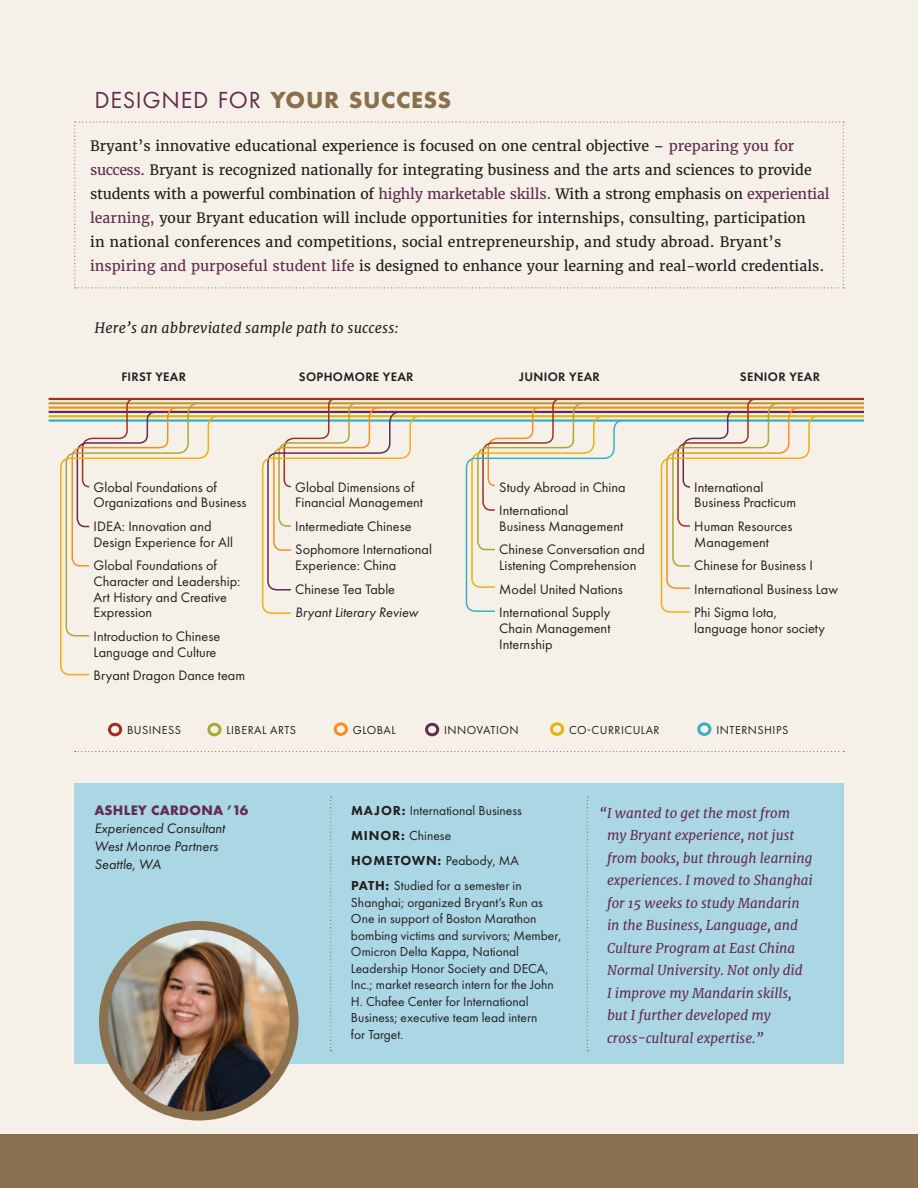
<style>
.page{position:relative;width:918px;height:1188px;background:#fff}
.page>*{position:absolute;margin:0;border:0;box-sizing:border-box;transform-origin:0 0}
.t1{font:24.15px "Futura PT";letter-spacing:.03em;color:#632b4f}
.Body_Copy_NEW{font:14.25px/15.8px "Futura PT";color:#231f20}
.Body_Copy_NEW-2{font:14.25px/24px "Merriweather";color:#231f20}
.Body_Copy_NEW-3{font:italic 14.25px "Futura PT";color:#231f20}
.Body_Copy_NEW-4{font:italic 14.25px "Merriweather";letter-spacing:.01em;color:#231f20}
.t2{font:700 14.25px "Futura PT";letter-spacing:.02em;color:#632b4f}
.t3{font:13.5px/16.5px "Futura PT";color:#231f20}
.t4{font:italic 13.5px/22.5px "Merriweather";color:#632b4f}
.Body_Copy_NEW-5{font:600 12.75px "Futura PT";letter-spacing:.025em;color:#231f20}
.Body_Copy_NEW-6{font:12px "Futura PT";letter-spacing:.04em;color:#231f20}
.s1{font-weight:700;color:#8a704e}
.s2{color:#632b4f}
.s3{font-weight:800}
</style>
<div class="page">
<div style="left:0;top:0;width:918px;height:1148px;background:#f6f1e8"></div>
<div style="left:0;top:1134px;width:918px;height:54px;background:#8a704e"></div>
<hr style="left:49px;top:398px;width:815px;height:2px;background:#a02f22">
<hr style="left:49px;top:402px;width:815px;height:2px;background:#aca634">
<hr style="left:49px;top:406px;width:815px;height:3px;background:#f68e1e">
<hr style="left:49px;top:411px;width:815px;height:2px;background:#632b4f">
<hr style="left:49px;top:415px;width:815px;height:2px;background:#ebb10f">
<hr style="left:49px;top:419px;width:815px;height:3px;background:#37afc8">
<div style="left:207px;top:723px;width:15px;height:13px;border:3px solid #aca634;border-radius:50%"></div>
<div style="left:425px;top:723px;width:14px;height:13px;border:3px solid #632b4f;border-radius:50%"></div>
<svg style="left:179px;top:751px;width:665px;height:1px"></svg>
<svg style="left:660px;top:397px;width:160px;height:216px"></svg>
<svg style="left:482px;top:397px;width:82px;height:355px"></svg>
<svg style="left:465px;top:402px;width:160px;height:211px"></svg>
<svg style="left:74px;top:722px;width:104px;height:364px"></svg>
<svg style="left:59px;top:397px;width:160px;height:279px"></svg>
<svg style="left:261px;top:400px;width:160px;height:214px"></svg>
<svg style="left:74px;top:122px;width:770px;height:166px"></svg>
<div style="left:74px;top:783px;width:770px;height:281px;background:#abd6e3"></div>
<svg style="left:587px;top:796px;width:1px;height:255px"></svg>
<svg style="left:330px;top:796px;width:2px;height:255px"></svg>
<img style="left:104px;top:925px;width:190px;height:191px;border-radius:95px">
<div style="left:99px;top:921px;width:200px;height:199px;border:9px solid #8a704e;border-radius:50%"></div>
<p class="t1" style="left:94px;top:85px;width:358px">DESIGNED FOR <span class="s1">YOUR SUCCESS</span></p>
<p class="Body_Copy_NEW-2" style="left:90px;top:134px;width:741px">Bryant’s innovative educational experience is focused on one central objective – <span class="s2">preparing you for success.</span> Bryant is recognized nationally for integrating business and the arts and sciences to provide students with a powerful combination of <span class="s2">highly marketable skills.</span> With a strong emphasis on <span class="s2">experiential learning,</span> your Bryant education will include opportunities for internships, consulting, participation<br>in national conferences and competitions, social entrepreneurship, and study abroad. Bryant’s <span class="s2">inspiring and purposeful student life</span> is designed to enhance your learning and real-world credentials.</p>
<p class="Body_Copy_NEW-4" style="left:95px;top:319px;width:305px">Here’s an abbreviated sample path to success:</p>
<p class="Body_Copy_NEW-5" style="left:121px;top:369px;width:66px">FIRST YEAR</p>
<p class="Body_Copy_NEW-5" style="left:299px;top:369px;width:116px">SOPHOMORE YEAR</p>
<p class="Body_Copy_NEW-5" style="left:519px;top:369px;width:82px">JUNIOR YEAR</p>
<p class="Body_Copy_NEW-5" style="left:740px;top:369px;width:82px">SENIOR YEAR</p>
<p class="Body_Copy_NEW" style="left:94px;top:479px;width:155px">Global Foundations of<br>Organizations and Business</p>
<p class="Body_Copy_NEW" style="left:94px;top:518px;width:141px">IDEA: Innovation and<br>Design Experience for All</p>
<p class="Body_Copy_NEW" style="left:94px;top:557px;width:148px">Global Foundations of<br>Character and Leadership:<br>Art History and Creative<br>Expression</p>
<p class="Body_Copy_NEW" style="left:94px;top:628px;width:128px">Introduction to Chinese<br>Language and Culture</p>
<p class="Body_Copy_NEW" style="left:94px;top:667px;width:153px">Bryant Dragon Dance team</p>
<p class="Body_Copy_NEW" style="left:295px;top:479px;width:129px">Global Dimensions of<br>Financial Management</p>
<p class="Body_Copy_NEW" style="left:295px;top:518px;width:118px">Intermediate Chinese</p>
<p class="Body_Copy_NEW" style="left:295px;top:542px;width:138px">Sophomore International<br>Experience: China</p>
<p class="Body_Copy_NEW" style="left:295px;top:581px;width:101px">Chinese Tea Table</p>
<p class="Body_Copy_NEW-3" style="left:295px;top:604px;width:125px">Bryant Literary Review</p>
<p class="Body_Copy_NEW" style="left:499px;top:479px;width:128px">Study Abroad in China</p>
<p class="Body_Copy_NEW" style="left:499px;top:502px;width:125px">International<br>Business Management</p>
<p class="Body_Copy_NEW" style="left:499px;top:542px;width:147px">Chinese Conversation and<br>Listening Comprehension</p>
<p class="Body_Copy_NEW" style="left:499px;top:581px;width:125px">Model United Nations</p>
<p class="Body_Copy_NEW" style="left:499px;top:604px;width:113px;text-align:justify">International Supply Chain Management Internship</p>
<p class="Body_Copy_NEW" style="left:694px;top:479px;width:103px">International<br>Business Practicum</p>
<p class="Body_Copy_NEW" style="left:694px;top:518px;width:100px">Human Resources<br>Management</p>
<p class="Body_Copy_NEW" style="left:694px;top:557px;width:120px">Chinese for Business I</p>
<p class="Body_Copy_NEW" style="left:694px;top:581px;width:145px">International Business Law</p>
<p class="Body_Copy_NEW" style="left:694px;top:604px;width:132px">Phi Sigma Iota, language honor society</p>
<p class="Body_Copy_NEW-6" style="left:127px;top:723px;width:55px">BUSINESS</p>
<p class="Body_Copy_NEW-6" style="left:226px;top:723px;width:71px">LIBERAL ARTS</p>
<p class="Body_Copy_NEW-6" style="left:353px;top:723px;width:45px">GLOBAL</p>
<p class="Body_Copy_NEW-6" style="left:444px;top:723px;width:76px">INNOVATION</p>
<p class="Body_Copy_NEW-6" style="left:569px;top:723px;width:92px">CO-CURRICULAR</p>
<p class="Body_Copy_NEW-6" style="left:716px;top:723px;width:73px">INTERNSHIPS</p>
<p class="t2" style="left:94px;top:801px;width:156px">ASHLEY CARDONA ’16</p>
<p class="Body_Copy_NEW-3" style="left:94px;top:820px;width:132px">Experienced Consultant</p>
<p class="Body_Copy_NEW-3" style="left:94px;top:838px;width:125px">West Monroe Partners</p>
<p class="Body_Copy_NEW-3" style="left:94px;top:856px;width:68px">Seattle, WA</p>
<p class="t3" style="left:351px;top:802px;width:172px"><span class="s3">MAJOR:</span> International Business</p>
<p class="t3" style="left:351px;top:827px;width:102px"><span class="s3">MINOR:</span> Chinese</p>
<p class="t3" style="left:351px;top:852px;width:169px"><span class="s3">HOMETOWN:</span> Peabody, MA</p>
<p class="t3" style="left:351px;top:877px;width:212px"><span class="s3">PATH:</span> Studied for a semester in Shanghai; organized Bryant’s Run as One in support of Boston Marathon bombing victims and survivors; Member, Omicron Delta Kappa, National Leadership Honor Society and DECA, Inc.; market research intern for the John H. Chafee Center for International Business; executive team lead intern<br>for Target.</p>
<p class="t4" style="left:607px;top:802px;width:207px;text-indent:-8px">“I wanted to get the most from my Bryant experience, not just from books, but through learning experiences. I moved to Shanghai for 15 weeks to study Mandarin in the Business, Language, and<br>Culture Program at East China<br>Normal University. Not only did<br>I improve my Mandarin skills, but I further developed my cross-cultural expertise.”</p>
</div>
